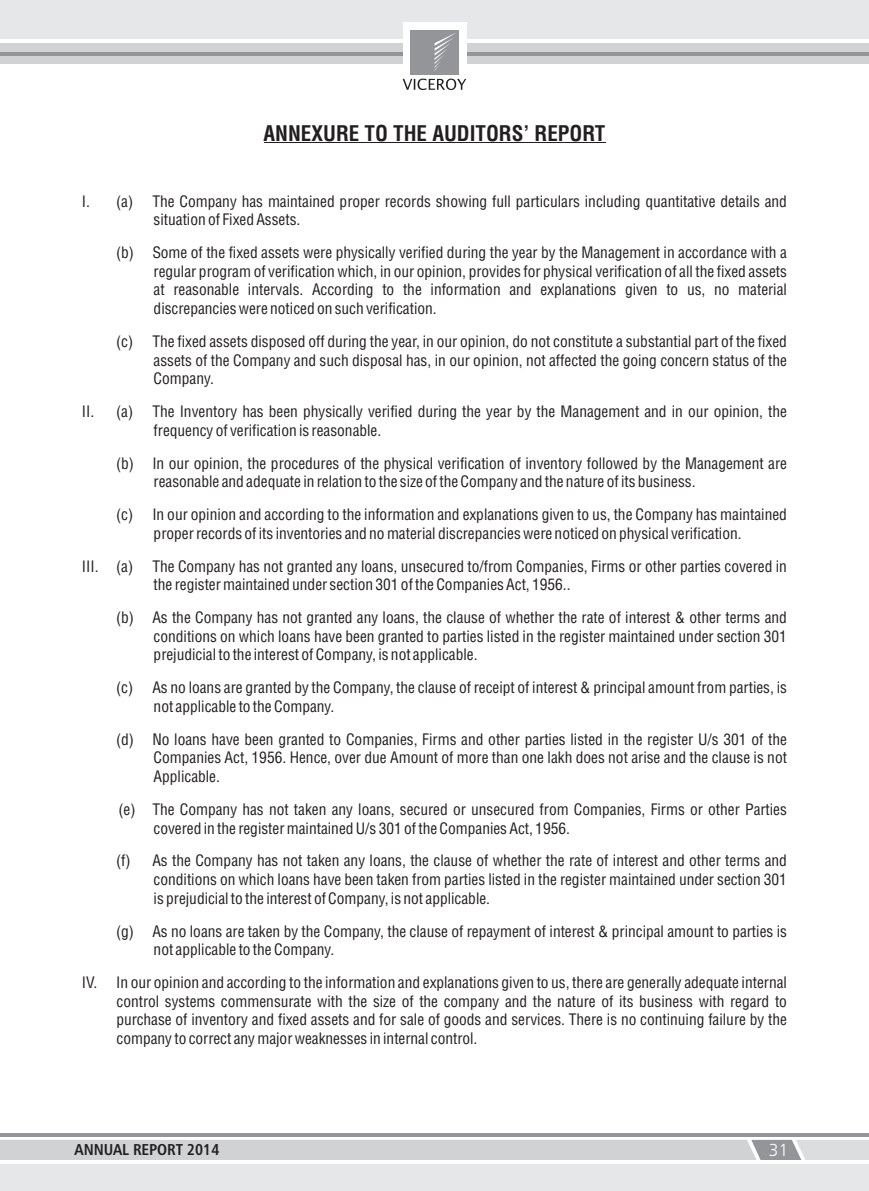
<style>
.page{position:relative;width:869px;height:1191px;background:#fff}
.page>*{position:absolute;margin:0;border:0;box-sizing:border-box;transform-origin:0 0}
.t1{font:800 21px "Switzerland Condensed";color:#231f20}
.t2{font:17.5px "Humanist 777 BT Light B";color:#fff}
.t3{font:15.75px "Humanist 777 BT Roman Condensed B Bold";color:#231f20}
.t4{font:15.4px/18.7px "Switzerland Condensed";color:#231f20}
</style>
<div class="page">
<div style="left:0;top:0;width:868px;height:43px;background:#e6e7e9"></div>
<div style="left:0;top:43px;width:868px;height:21px;background:#d1d2d4"></div>
<hr style="left:0;top:52px;width:402px;height:4px;background:#939598">
<hr style="left:466px;top:52px;width:402px;height:4px;background:#939598">
<div style="left:402px;top:22px;width:64px;height:53px;background:#fff"></div>
<svg style="left:402px;top:79px;width:64px;height:11px"></svg>
<div style="left:410px;top:30px;width:49px;height:45px;background:#939598"></div>
<svg style="left:434px;top:33px;width:22px;height:38px"></svg>
<hr style="left:0;top:39px;width:402px;height:4px;background:#fff">
<hr style="left:466px;top:39px;width:402px;height:4px;background:#fff">
<hr style="left:0;top:1133px;width:868px;height:3px;background:#939598">
<div style="left:0;top:1160px;width:868px;height:31px;background:#e6e7e9"></div>
<hr style="left:0;top:1160px;width:868px;height:4px;background:#fff">
<svg style="left:0;top:1139px;width:868px;height:21px;background:#d1d2d4"></svg>
<hr style="left:263px;top:142px;width:342px;height:1px;background:#231f20">
<h1 class="t1" style="left:263px;top:125px;width:343px">ANNEXURE TO THE AUDITORS' REPORT</h1>
<p class="t4" style="left:153px;top:193px;width:634px;text-indent:-72px">I. (a) The Company has maintained proper records showing full particulars including quantitative details and situation of Fixed Assets.</p>
<p class="t4" style="left:153px;top:244px;width:634px;text-align:justify;text-indent:-37px">(b) Some of the fixed assets were physically verified during the year by the Management in accordance with a regular program of verification which, in our opinion, provides for physical verification of all the fixed assets at reasonable intervals. According to the information and explanations given to us, no material discrepancies were noticed on such verification.</p>
<p class="t4" style="left:153px;top:333px;width:634px;text-align:justify;text-indent:-37px">(c) The fixed assets disposed off during the year, in our opinion, do not constitute a substantial part of the fixed assets of the Company and such disposal has, in our opinion, not affected the going concern status of the Company.</p>
<p class="t4" style="left:153px;top:403px;width:634px;text-indent:-72px">II. (a) The Inventory has been physically verified during the year by the Management and in our opinion, the frequency of verification is reasonable.</p>
<p class="t4" style="left:153px;top:455px;width:634px;text-indent:-37px">(b) In our opinion, the procedures of the physical verification of inventory followed by the Management are reasonable and adequate in relation to the size of the Company and the nature of its business.</p>
<p class="t4" style="left:116px;top:506px;width:672px;text-align:center">(c) In our opinion and according to the information and explanations given to us, the Company has maintained proper records of its inventories and no material discrepancies were noticed on physical verification.</p>
<p class="t4" style="left:153px;top:558px;width:634px;text-indent:-72px">III. (a) The Company has not granted any loans, unsecured to/from Companies, Firms or other parties covered in the register maintained under section 301 of the Companies Act, 1956..</p>
<p class="t4" style="left:153px;top:609px;width:634px;text-align:justify;text-indent:-37px">(b) As the Company has not granted any loans, the clause of whether the rate of interest &amp; other terms and conditions on which loans have been granted to parties listed in the register maintained under section 301 prejudicial to the interest of Company, is not applicable.</p>
<p class="t4" style="left:153px;top:679px;width:634px;text-indent:-37px">(c) As no loans are granted by the Company, the clause of receipt of interest &amp; principal amount from parties, is not applicable to the Company.</p>
<p class="t4" style="left:153px;top:731px;width:634px;text-align:justify;text-indent:-37px">(d) No loans have been granted to Companies, Firms and other parties listed in the register U/s 301 of the Companies Act, 1956. Hence, over due Amount of more than one lakh does not arise and the clause is not Applicable.</p>
<p class="t4" style="left:153px;top:801px;width:634px;text-indent:-35px">(e) The Company has not taken any loans, secured or unsecured from Companies, Firms or other Parties covered in the register maintained U/s 301 of the Companies Act, 1956.</p>
<p class="t4" style="left:153px;top:852px;width:634px;text-align:justify;text-indent:-37px">(f) As the Company has not taken any loans, the clause of whether the rate of interest and other terms and conditions on which loans have been taken from parties listed in the register maintained under section 301 is prejudicial to the interest of Company, is not applicable.</p>
<p class="t4" style="left:153px;top:922px;width:634px;text-indent:-37px">(g) As no loans are taken by the Company, the clause of repayment of interest &amp; principal amount to parties is not applicable to the Company.</p>
<p class="t4" style="left:116px;top:974px;width:671px;text-align:justify;text-indent:-35px">IV. In our opinion and according to the information and explanations given to us, there are generally adequate internal control systems commensurate with the size of the company and the nature of its business with regard to purchase of inventory and fixed assets and for sale of goods and services. There is no continuing failure by the company to correct any major weaknesses in internal control.</p>
<p class="t3" style="left:74px;top:1140px;width:146px">ANNUAL REPORT 2014</p>
<p class="t2" style="left:768px;top:1139px;width:21px">31</p>
</div>
